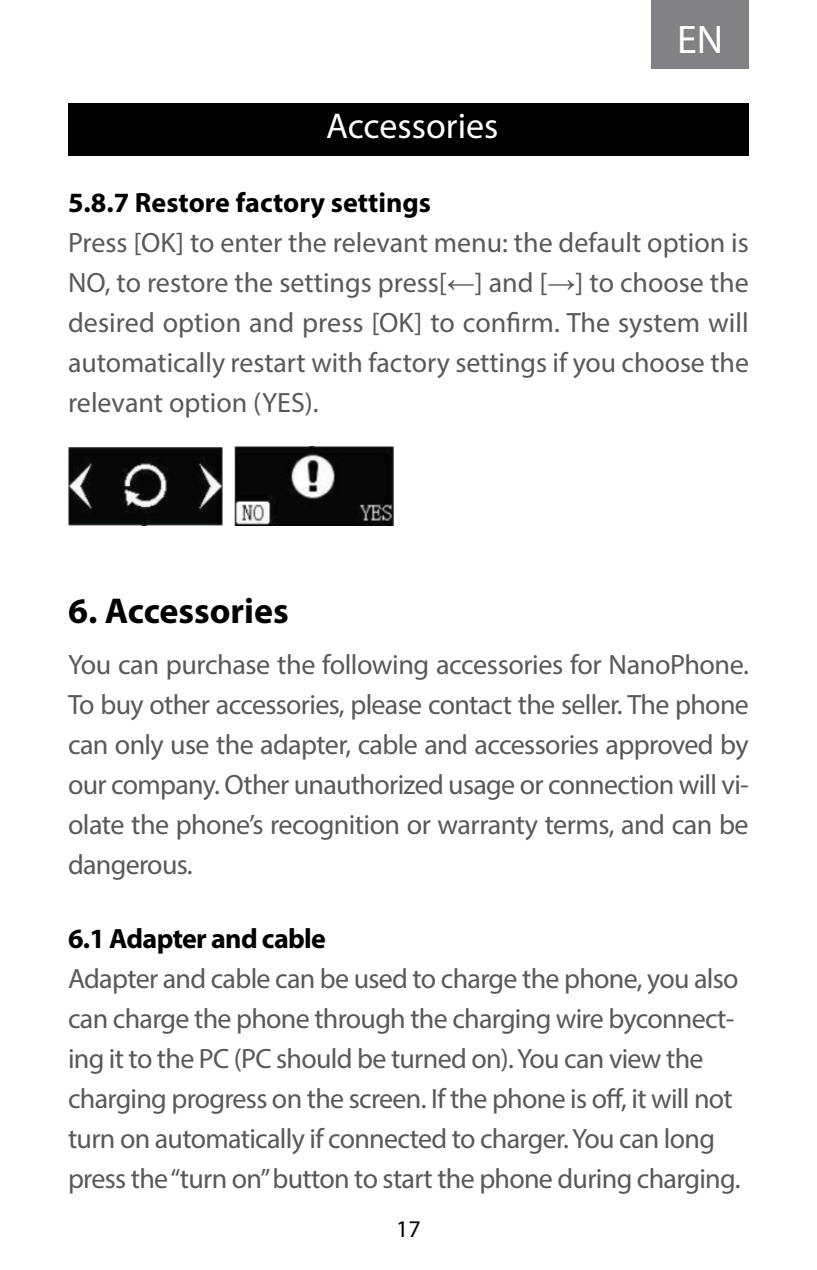
<style>
.page{position:relative;width:817px;height:1270px;background:#fff}
.page>*{position:absolute;margin:0;border:0;box-sizing:border-box;transform-origin:0 0}
.t1{font:40px "Myriad Pro";color:#fff}
.t2{font:700 36px "Myriad Pro";color:#000}
.t3{font:36px "Myriad Pro";color:#fff}
.t4{font:28px/40px "Myriad Pro";letter-spacing:-.025em;color:#58595b;text-align:justify}
.t5{font:700 28px "Myriad Pro";color:#000}
.t6{font:700 28px "Myriad Pro";letter-spacing:-.025em;color:#000}
.t7{font:24px "Myriad Pro";color:#000}
.s1{font-family:"Arial"}
</style>
<div class="page">
<div style="left:651px;top:0;width:97px;height:68px;background:#808285"></div>
<div style="left:68px;top:103px;width:680px;height:53px;background:#000"></div>
<img style="left:68px;top:447px;width:154px;height:79px">
<img style="left:234px;top:446px;width:159px;height:80px">
<p class="t3" style="left:326px;top:104px;width:174px">Accessories</p>
<h1 class="t1" style="left:677px;top:15px;width:47px">EN</h1>
<p class="t5" style="left:68px;top:184px;width:364px">5.8.7 Restore factory settings</p>
<p class="t4" style="left:68px;top:222px;width:682px">Press [OK] to enter the relevant menu: the default option is NO, to restore the settings press[<span class="s1">←</span>] and [<span class="s1">→</span>] to choose the desired option and press [OK] to confirm. The system will automatically restart with factory settings if you choose the relevant option (YES).</p>
<p class="t2" style="left:68px;top:587px;width:222px">6. Accessories</p>
<p class="t4" style="left:68px;top:644px;width:682px">You can purchase the following accessories for NanoPhone.<br>To buy other accessories, please contact the seller. The phone can only use the adapter, cable and accessories approved by our company. Other unauthorized usage or connection will vi&shy;olate the phone’s recognition or warranty terms, and can be dangerous.</p>
<p class="t6" style="left:68px;top:920px;width:259px">6.1 Adapter and cable</p>
<p class="t4" style="left:68px;top:958px;width:673px;text-align:left">Adapter and cable can be used to charge the phone, you also can charge the phone through the charging wire byconnect&shy;ing it to the PC (PC should be turned on). You can view the charging progress on the screen. If the phone is off, it will not turn on automatically if connected to charger. You can long press the “turn on” button to start the phone during charging.</p>
<p class="t7" style="left:396px;top:1214px;width:26px">17</p>
</div>
